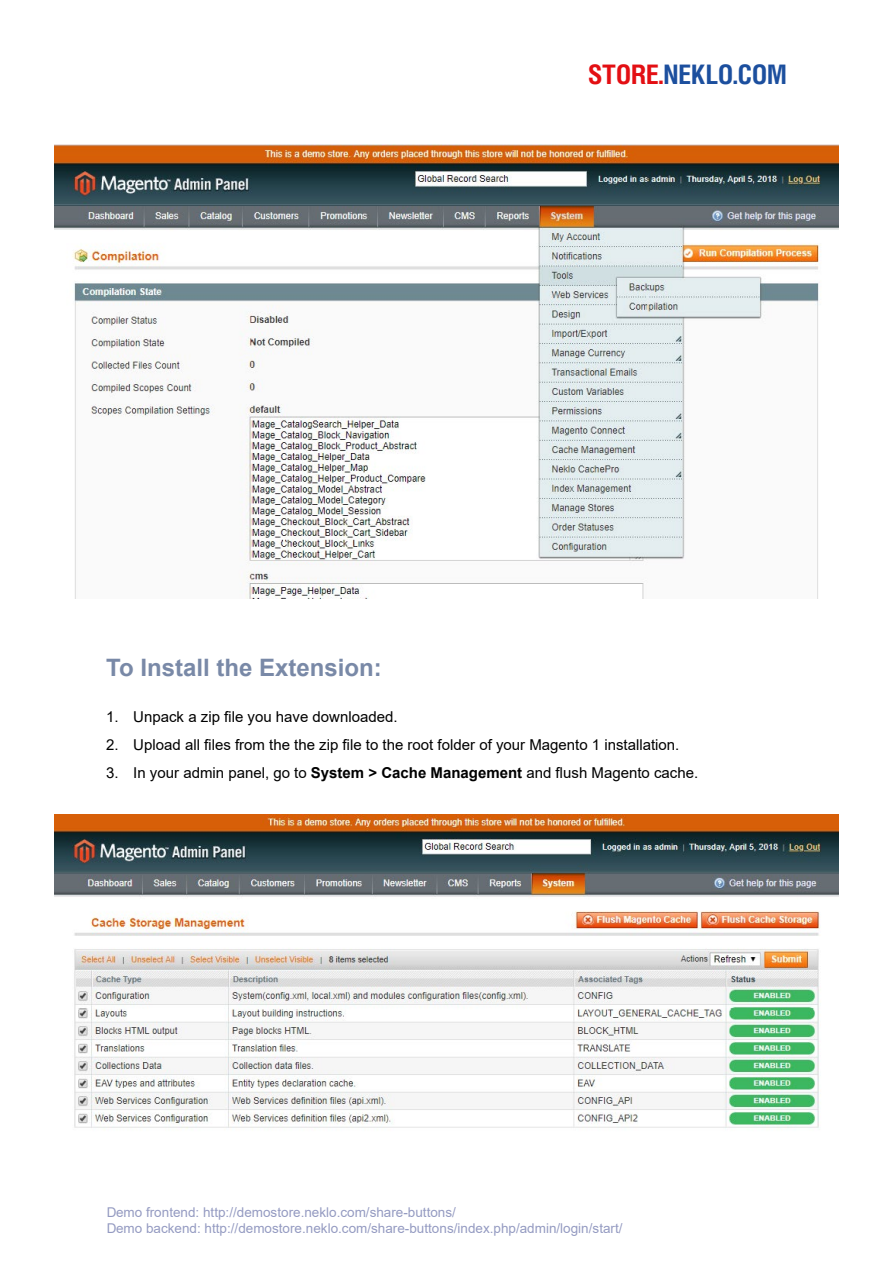
<style>
.page{position:relative;width:893px;height:1263px;background:#fff}
.page>*{position:absolute;margin:0;border:0;box-sizing:border-box;transform-origin:0 0}
.t1{font:27px "War Helios Cond C Bold";color:#1c4f9e}
.t2{font:700 24px "Arial";color:#7989a7}
.t3{font:15px "Arial";color:#000}
.t4{font:13.5px/16.5px "Arial";color:#283583}
.s1{color:#e30f13}
.s2{font-weight:700}
</style>
<div class="page">
<img style="left:54px;top:144px;width:785px;height:454px">
<img style="left:54px;top:814px;width:785px;height:316px">
<h1 class="t1" style="left:588px;top:57px;width:200px"><span class="s1">STORE.</span>NEKLO.COM</h1>
<h2 class="t2" style="left:106px;top:651px;width:277px">To Install the Extension:</h2>
<p class="t3" style="left:106px;top:706px;width:293px">1. Unpack a zip file you have downloaded.</p>
<p class="t3" style="left:106px;top:734px;width:575px">2. Upload all files from the the zip file to the root folder of your Magento 1 installation.</p>
<p class="t3" style="left:106px;top:762px;width:593px">3. In your admin panel, go to <span class="s2">System &gt; Cache Management</span> and flush Magento cache.</p>
<p class="t4" style="left:106px;top:1204px;width:518px">Demo frontend: http://demostore.neklo.com/share-buttons/<br>Demo backend: http://demostore.neklo.com/share-buttons/index.php/admin/login/start/</p>
</div>
